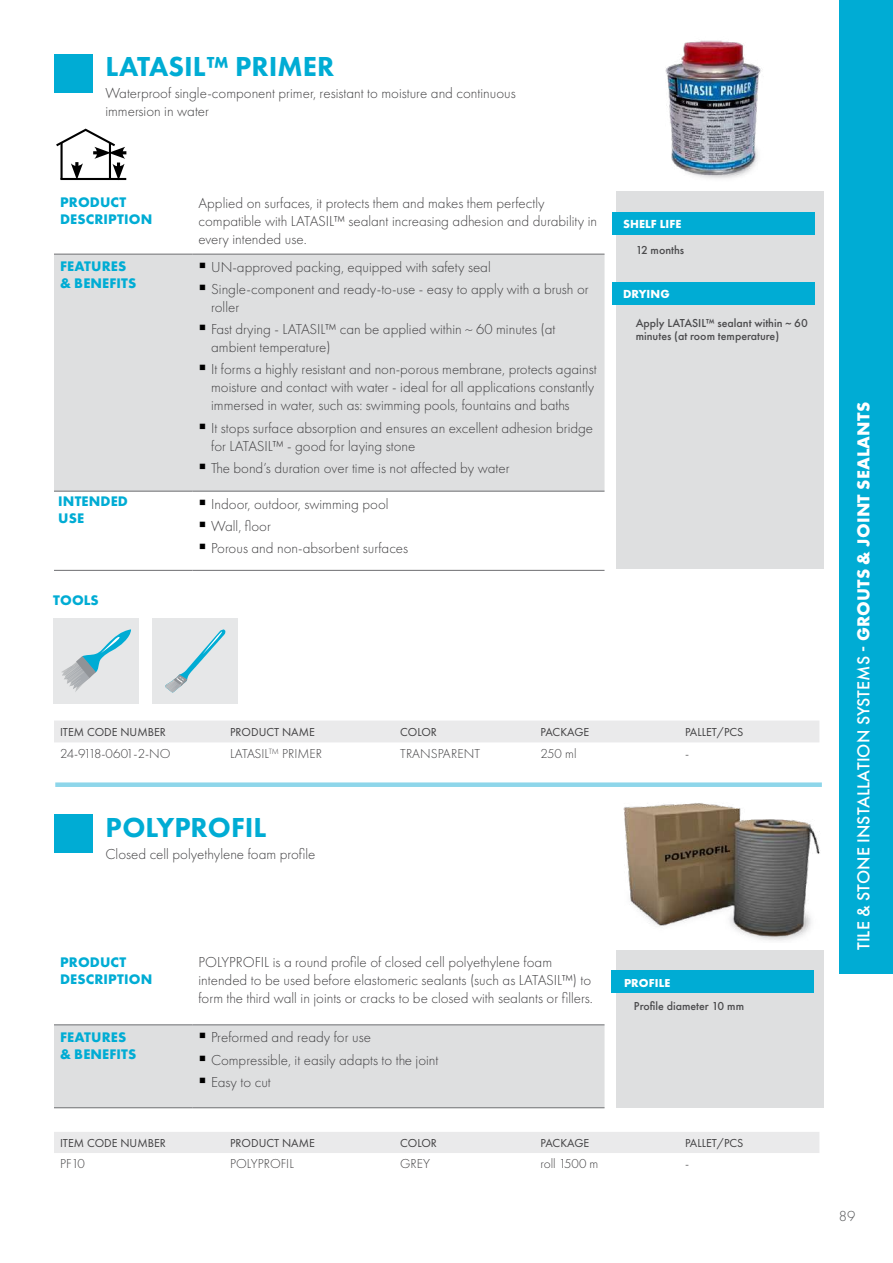
<style>
.page{position:relative;width:893px;height:1263px;background:#fff}
.page>*{position:absolute;margin:0;border:0;box-sizing:border-box;transform-origin:0 0}
.t1{font:800 28.5px "Futura PT";color:#00acd4}
.t2{font:500 18px "Futura PT";letter-spacing:.01em;color:#fff}
.t3{font:300 15.15px "Futura PT";color:#58595b}
.t4{font:300 15px/18px "Futura PT";color:#414042}
.t5{font:700 14.4px/17.2px "Futura PT";letter-spacing:.01em;color:#00acd4}
.t6{font:300 13.5px "Futura PT";color:#414042}
.t7{font:300 13.5px "Futura PT";letter-spacing:-.09em;color:#414042}
.t8{font:700 12.15px "Futura PT";letter-spacing:.01em;color:#fff}
.t9{font:12px "Futura PT";color:#414042}
.t10{font:500 12px/13.5px "Futura PT";color:#4b4b4d}
.t11{font:700 12px "Futura PT";letter-spacing:.01em;color:#fff}
.s1{font-weight:700}
</style>
<div class="page">
<div style="left:839px;top:0;width:54px;height:974px;background:#00acd4"></div>
<div style="left:54px;top:54px;width:38px;height:38px;background:#00acd4"></div>
<div style="left:54px;top:814px;width:38px;height:39px;background:#00acd4"></div>
<img style="left:665px;top:40px;width:96px;height:139px">
<img style="left:623px;top:803px;width:197px;height:138px">
<div style="left:54px;top:1025px;width:550px;height:82px;background:#dedfe0"></div>
<hr style="left:54px;top:1024px;width:138px;height:1px;background:#6d6e71">
<hr style="left:54px;top:1107px;width:138px;height:1px;background:#6d6e71">
<hr style="left:192px;top:1024px;width:412px;height:1px;background:#6d6e71">
<hr style="left:192px;top:1107px;width:412px;height:1px;background:#6d6e71">
<div style="left:616px;top:950px;width:208px;height:158px;background:#dedfe0"></div>
<div style="left:612px;top:970px;width:202px;height:23px;background:#00acd4"></div>
<div style="left:55px;top:782px;width:767px;height:5px;background:#8ed6ea"></div>
<div style="left:54px;top:721px;width:765px;height:21px;background:#eaeaeb"></div>
<div style="left:54px;top:255px;width:550px;height:236px;background:#dedfe0"></div>
<hr style="left:54px;top:570px;width:138px;height:1px;background:#6d6e71">
<hr style="left:54px;top:254px;width:138px;height:1px;background:#6d6e71">
<hr style="left:192px;top:254px;width:412px;height:1px;background:#6d6e71">
<hr style="left:54px;top:491px;width:138px;height:1px;background:#6d6e71">
<hr style="left:192px;top:491px;width:412px;height:1px;background:#6d6e71">
<hr style="left:192px;top:570px;width:412px;height:1px;background:#6d6e71">
<div style="left:616px;top:191px;width:208px;height:378px;background:#dedfe0"></div>
<div style="left:612px;top:212px;width:203px;height:23px;background:#00acd4"></div>
<div style="left:612px;top:282px;width:203px;height:23px;background:#00acd4"></div>
<div style="left:54px;top:1132px;width:765px;height:21px;background:#eaeaeb"></div>
<div style="left:53px;top:618px;width:85px;height:85px;background:#e6e7e8"></div>
<svg style="left:62px;top:629px;width:69px;height:63px"></svg>
<div style="left:153px;top:618px;width:85px;height:85px;background:#e6e7e8"></div>
<svg style="left:165px;top:629px;width:60px;height:63px"></svg>
<svg style="left:56px;top:128px;width:70px;height:52px"></svg>
<svg style="left:200px;top:1033px;width:5px;height:5px"></svg>
<svg style="left:200px;top:1055px;width:5px;height:6px"></svg>
<svg style="left:200px;top:1077px;width:5px;height:6px"></svg>
<svg style="left:200px;top:262px;width:5px;height:6px"></svg>
<svg style="left:200px;top:285px;width:5px;height:5px"></svg>
<svg style="left:200px;top:325px;width:5px;height:5px"></svg>
<svg style="left:200px;top:365px;width:5px;height:5px"></svg>
<svg style="left:200px;top:423px;width:5px;height:6px"></svg>
<svg style="left:200px;top:464px;width:5px;height:5px"></svg>
<h1 class="t1" style="left:105px;top:48px;width:230px">LATASIL™ PRIMER</h1>
<p class="t4" style="left:105px;top:84px;width:412px">Waterproof single-component primer, resistant to moisture and continuous immersion in water</p>
<p class="t5" style="left:60px;top:193px;width:94px">PRODUCT<br>DESCRIPTION</p>
<p class="t4" style="left:198px;top:194px;width:400px">Applied on surfaces, it protects them and makes them perfectly compatible with LATASIL™ sealant increasing adhesion and durability in every intended use.</p>
<p class="t5" style="left:60px;top:257px;width:78px">FEATURES &amp; BENEFITS</p>
<p class="t4" style="left:211px;top:256px;width:379px;line-height:22.2px">UN-approved packing, equipped with safety seal<br>Single-component and ready-to-use - easy to apply with a brush or</p>
<p class="t4" style="left:211px;top:296px;width:346px;line-height:22.2px">roller<br>Fast drying - LATASIL™ can be applied within ~ 60 minutes (at</p>
<p class="t4" style="left:211px;top:336px;width:387px;line-height:22.2px">ambient temperature)<br>It forms a highly resistant and non-porous membrane, protects against</p>
<p class="t4" style="left:211px;top:378px;width:385px">moisture and contact with water - ideal for all applications constantly immersed in water, such as: swimming pools, fountains and baths</p>
<p class="t4" style="left:211px;top:419px;width:383px">It stops surface absorption and ensures an excellent adhesion bridge for LATASIL™ - good for laying stone</p>
<p class="t4" style="left:211px;top:459px;width:300px">The bond’s duration over time is not affected by water</p>
<p class="t5" style="left:58px;top:493px;width:71px;line-height:16.5px">INTENDED<br>USE</p>
<p class="t4" style="left:211px;top:493px;width:199px;line-height:22.2px">Indoor, outdoor, swimming pool<br>Wall, floor<br>Porous and non-absorbent surfaces</p>
<p class="t5" style="left:53px;top:591px;width:47px">TOOLS</p>
<p class="t8" style="left:623px;top:216px;width:60px">SHELF LIFE</p>
<p class="t10" style="left:636px;top:243px;width:50px">12 months</p>
<p class="t8" style="left:623px;top:286px;width:48px">DRYING</p>
<p class="t10" style="left:636px;top:316px;width:174px">Apply LATASIL™ sealant within ~ 60 minutes (at room temperature)</p>
<p class="t9" style="left:60px;top:725px;width:107px">ITEM CODE NUMBER</p>
<p class="t9" style="left:230px;top:725px;width:86px">PRODUCT NAME</p>
<p class="t9" style="left:400px;top:725px;width:38px">COLOR</p>
<p class="t9" style="left:540px;top:725px;width:50px">PACKAGE</p>
<p class="t9" style="left:685px;top:725px;width:60px">PALLET/PCS</p>
<p class="t7" style="left:60px;top:746px;width:112px">24-9118-0601-2-NO</p>
<p class="t6" style="left:230px;top:746px;width:94px">LATASIL<sup>TM</sup> PRIMER</p>
<p class="t6" style="left:400px;top:746px;width:81px">TRANSPARENT</p>
<p class="t6" style="left:540px;top:746px;width:37px">250 ml</p>
<p class="t6" style="left:685px;top:746px;width:6px">-</p>
<h1 class="t1" style="left:105px;top:809px;width:162px">POLYPROFIL</h1>
<p class="t4" style="left:105px;top:845px;width:212px">Closed cell polyethylene foam profile</p>
<p class="t5" style="left:60px;top:953px;width:94px">PRODUCT<br>DESCRIPTION</p>
<p class="t4" style="left:198px;top:953px;width:396px">POLYPROFIL is a round profile of closed cell polyethylene foam intended to be used before elastomeric sealants (such as LATASIL™) to form the third wall in joints or cracks to be closed with sealants or fillers.</p>
<p class="t5" style="left:60px;top:1028px;width:78px">FEATURES &amp; BENEFITS</p>
<p class="t4" style="left:211px;top:1026px;width:229px;line-height:22.2px">Preformed and ready for use<br>Compressible, it easily adapts to the joint<br>Easy to cut</p>
<p class="t11" style="left:624px;top:975px;width:48px">PROFILE</p>
<p class="t10" style="left:634px;top:999px;width:112px">Profile diameter 10 mm</p>
<p class="t9" style="left:60px;top:1136px;width:107px">ITEM CODE NUMBER</p>
<p class="t9" style="left:230px;top:1136px;width:86px">PRODUCT NAME</p>
<p class="t9" style="left:400px;top:1136px;width:38px">COLOR</p>
<p class="t9" style="left:540px;top:1136px;width:50px">PACKAGE</p>
<p class="t9" style="left:685px;top:1136px;width:60px">PALLET/PCS</p>
<p class="t6" style="left:60px;top:1156px;width:26px">PF10</p>
<p class="t6" style="left:230px;top:1156px;width:65px">POLYPROFIL</p>
<p class="t6" style="left:400px;top:1156px;width:31px">GREY</p>
<p class="t6" style="left:540px;top:1156px;width:59px">roll 1500 m</p>
<p class="t6" style="left:685px;top:1156px;width:6px">-</p>
<p class="t2" style="left:852px;top:950px;width:550px;rotate:-90deg">TILE &amp; STONE INSTALLATION SYSTEMS - <span class="s1">GROUTS &amp; JOINT SEALANTS</span></p>
<p class="t3" style="left:839px;top:1208px;width:18px">89</p>
</div>
